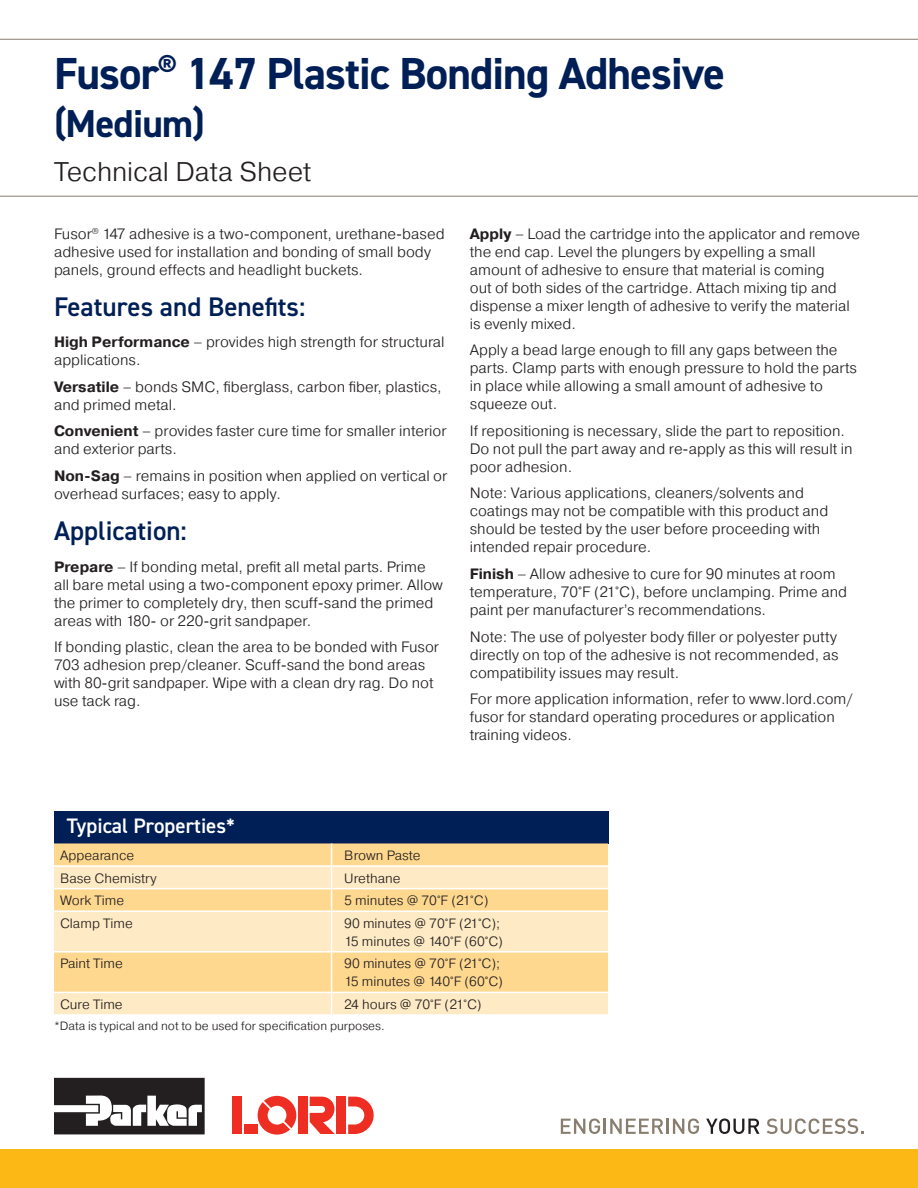
<style>
.page{position:relative;width:918px;height:1188px;background:#fff}
.page>*{position:absolute;margin:0;border:0;box-sizing:border-box;transform-origin:0 0}
.Headline_-_2_lines{font:700 45px "DIN2014";letter-spacing:-.02em;color:#001f56}
.Headline_-_2_lines-2{font:700 39px "DIN2014";letter-spacing:-.02em;color:#001f56}
.Section_Heading{font:600 27px "DIN2014";color:#001f56}
.Document_Type_Subhea{font:300 27px "Pragmatica";letter-spacing:-.005em;color:#231f20}
.Typical_Properties_h{font:600 21px "DIN2014";color:#fff}
.Body_copy{font:300 15px/18px "Pragmatica";color:#231f20}
.Typical_Properties{font:300 13.5px "Pragmatica";color:#231f20}
.Typical_Properites{font:300 13.5px "Pragmatica";color:#231f20}
.Asterisk_Note{font:300 12px "Pragmatica";color:#231f20}
.s1{font-weight:700}
</style>
<div class="page">
<div style="left:0;top:1149px;width:918px;height:39px;background:#fcb814"></div>
<svg style="left:561px;top:1118px;width:102px;height:16px"></svg>
<hr style="left:666px;top:1119px;width:3px;height:15px;background:#887d6e">
<svg style="left:673px;top:1118px;width:26px;height:16px"></svg>
<svg style="left:706px;top:1118px;width:54px;height:16px"></svg>
<svg style="left:767px;top:1118px;width:97px;height:16px"></svg>
<svg style="left:258px;top:1096px;width:38px;height:39px"></svg>
<div style="left:232px;top:1097px;width:10px;height:37px;background:#ee2e22"></div>
<div style="left:298px;top:1097px;width:10px;height:37px;background:#ee2e22"></div>
<div style="left:336px;top:1097px;width:10px;height:37px;background:#ee2e22"></div>
<svg style="left:310px;top:1097px;width:25px;height:37px"></svg>
<div style="left:244px;top:1125px;width:14px;height:9px;background:#ee2e22"></div>
<svg style="left:348px;top:1097px;width:26px;height:37px"></svg>
<svg style="left:54px;top:1078px;width:151px;height:56px"></svg>
<svg style="left:0;top:39px;width:918px;height:158px"></svg>
<div style="left:54px;top:811px;width:554px;height:32px;background:#001f56"></div>
<div style="left:54px;top:843px;width:554px;height:22px;background:#fed88f"></div>
<svg style="left:54px;top:867px;width:554px;height:147px;background:#fee2ae"></svg>
<svg style="left:331px;top:843px;width:1px;height:67px"></svg>
<hr style="left:54px;top:910px;width:278px;height:2px;background:#fff">
<hr style="left:332px;top:910px;width:276px;height:2px;background:#fff">
<hr style="left:331px;top:912px;width:1px;height:39px;background:#fff">
<hr style="left:54px;top:951px;width:278px;height:2px;background:#fff">
<hr style="left:332px;top:951px;width:276px;height:2px;background:#fff">
<hr style="left:331px;top:953px;width:1px;height:39px;background:#fff">
<hr style="left:54px;top:992px;width:278px;height:1px;background:#fff">
<hr style="left:332px;top:992px;width:276px;height:1px;background:#fff">
<svg style="left:331px;top:993px;width:1px;height:21px"></svg>
<hr style="left:54px;top:888px;width:278px;height:1px;background:#fff">
<hr style="left:332px;top:888px;width:276px;height:1px;background:#fff">
<p class="Headline_-_2_lines" style="left:54px;top:44px;width:673px">Fusor<sup>®</sup> 147 Plastic Bonding Adhesive</p>
<p class="Headline_-_2_lines-2" style="left:54px;top:98px;width:152px">(Medium)</p>
<p class="Document_Type_Subhea" style="left:54px;top:154px;width:259px">Technical Data Sheet</p>
<p class="Body_copy" style="left:54px;top:224px;width:392px">Fusor<sup>®</sup> 147 adhesive is a two-component, urethane-based adhesive used for installation and bonding of small body panels, ground effects and headlight buckets.</p>
<p class="Section_Heading" style="left:54px;top:288px;width:253px">Features and Benefits:</p>
<p class="Body_copy" style="left:54px;top:333px;width:392px"><span class="s1">High Performance</span> – provides high strength for structural applications.</p>
<p class="Body_copy" style="left:54px;top:377px;width:389px"><span class="s1">Versatile</span> – bonds SMC, fiberglass, carbon fiber, plastics, and primed metal.</p>
<p class="Body_copy" style="left:54px;top:422px;width:394px"><span class="s1">Convenient</span> – provides faster cure time for smaller interior and exterior parts.</p>
<p class="Body_copy" style="left:54px;top:467px;width:395px"><span class="s1">Non-Sag</span> – remains in position when applied on vertical or overhead surfaces; easy to apply.</p>
<p class="Section_Heading" style="left:54px;top:513px;width:134px">Application:</p>
<p class="Body_copy" style="left:54px;top:557px;width:390px"><span class="s1">Prepare</span> – If bonding metal, prefit all metal parts. Prime all bare metal using a two-component epoxy primer. Allow the primer to completely dry, then scuff-sand the primed areas with 180- or 220-grit sandpaper.</p>
<p class="Body_copy" style="left:54px;top:638px;width:387px">If bonding plastic, clean the area to be bonded with Fusor 703 adhesion prep/cleaner. Scuff-sand the bond areas with 80-grit sandpaper. Wipe with a clean dry rag. Do not use tack rag.</p>
<p class="Body_copy" style="left:470px;top:224px;width:392px"><span class="s1">Apply</span> – Load the cartridge into the applicator and remove the end cap. Level the plungers by expelling a small amount of adhesive to ensure that material is coming<br>out of both sides of the cartridge. Attach mixing tip and dispense a mixer length of adhesive to verify the material is evenly mixed.</p>
<p class="Body_copy" style="left:470px;top:341px;width:389px">Apply a bead large enough to fill any gaps between the parts. Clamp parts with enough pressure to hold the parts in place while allowing a small amount of adhesive to squeeze out.</p>
<p class="Body_copy" style="left:470px;top:421px;width:384px">If repositioning is necessary, slide the part to reposition.<br>Do not pull the part away and re-apply as this will result in poor adhesion.</p>
<p class="Body_copy" style="left:470px;top:484px;width:360px">Note: Various applications, cleaners/solvents and coatings may not be compatible with this product and should be tested by the user before proceeding with intended repair procedure.</p>
<p class="Body_copy" style="left:470px;top:565px;width:379px"><span class="s1">Finish</span> – Allow adhesive to cure for 90 minutes at room temperature, 70°F (21°C), before unclamping. Prime and paint per manufacturer’s recommendations.</p>
<p class="Body_copy" style="left:470px;top:627px;width:370px;text-align:justify">Note: The use of polyester body filler or polyester putty directly on top of the adhesive is not recommended, as compatibility issues may result.</p>
<p class="Body_copy" style="left:470px;top:690px;width:384px">For more application information, refer to www.lord.com/ fusor for standard operating procedures or application training videos.</p>
<p class="Typical_Properties_h" style="left:67px;top:812px;width:170px">Typical Properties*</p>
<p class="Typical_Properites" style="left:60px;top:847px;width:76px">Appearance</p>
<p class="Typical_Properties" style="left:344px;top:847px;width:78px">Brown Paste</p>
<p class="Typical_Properites" style="left:60px;top:869px;width:98px">Base Chemistry</p>
<p class="Typical_Properties" style="left:344px;top:869px;width:58px">Urethane</p>
<p class="Typical_Properites" style="left:60px;top:892px;width:66px">Work Time</p>
<p class="Typical_Properties" style="left:344px;top:892px;width:146px">5 minutes @ 70°F (21°C)</p>
<p class="Typical_Properites" style="left:60px;top:915px;width:74px">Clamp Time</p>
<p class="Typical_Properties" style="left:344px;top:915px;width:157px">90 minutes @ 70°F (21°C);</p>
<p class="Typical_Properties" style="left:344px;top:933px;width:160px">15 minutes @ 140°F (60°C)</p>
<p class="Typical_Properites" style="left:60px;top:955px;width:64px">Paint Time</p>
<p class="Typical_Properties" style="left:344px;top:955px;width:157px">90 minutes @ 70°F (21°C);</p>
<p class="Typical_Properties" style="left:344px;top:973px;width:160px">15 minutes @ 140°F (60°C)</p>
<p class="Typical_Properites" style="left:60px;top:996px;width:64px">Cure Time</p>
<p class="Typical_Properties" style="left:344px;top:996px;width:139px">24 hours @ 70°F (21°C)</p>
<p class="Asterisk_Note" style="left:54px;top:1018px;width:332px">*Data is typical and not to be used for specification purposes.</p>
</div>
